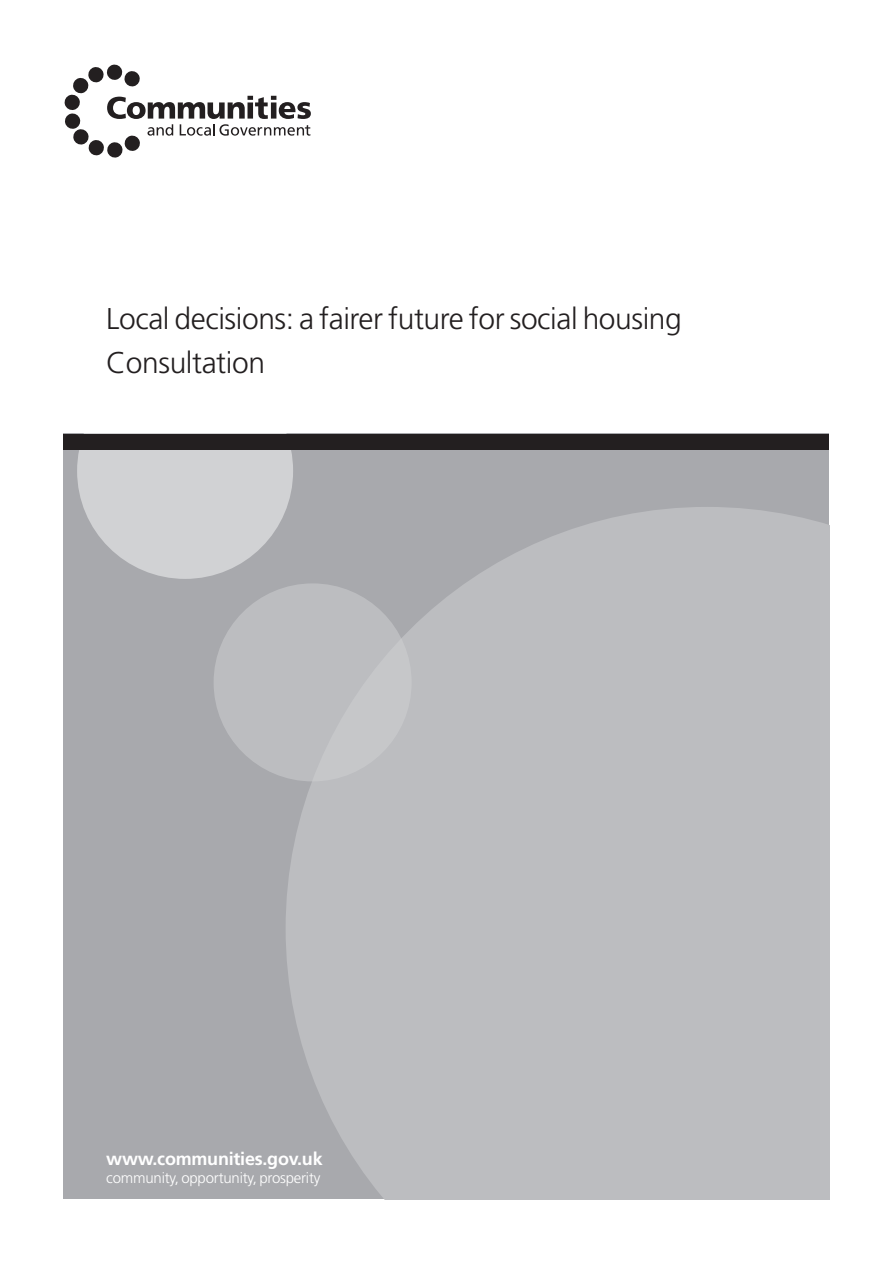
<style>
.page{position:relative;width:893px;height:1263px;background:#fff}
.page>*{position:absolute;margin:0;border:0;box-sizing:border-box;transform-origin:0 0}
.t1{font:300 30px/44.5px "Frutiger LT Std";letter-spacing:-.015em;color:#231f20}
.t2{font:700 18px "Frutiger LT Std";letter-spacing:-.015em;color:#fff}
.t3{font:300 15px "Frutiger LT Std";letter-spacing:-.015em;color:#fff}
</style>
<div class="page">
<div style="left:64px;top:434px;width:765px;height:765px;background:#a8a9ad"></div>
<svg style="left:286px;top:507px;width:543px;height:692px;background:#babbbe"></svg>
<div style="left:214px;top:583px;width:198px;height:198px;background:#bcbdc0;border-radius:50%"></div>
<svg style="left:77px;top:449px;width:216px;height:130px"></svg>
<div style="left:64px;top:434px;width:765px;height:15px;background:#231f20"></div>
<svg style="left:64px;top:64px;width:247px;height:94px"></svg>
<p class="t1" style="left:106px;top:296px;width:577px">Local decisions: a fairer future for social housing<br>Consultation</p>
<p class="t2" style="left:106px;top:1148px;width:218px">www.communities.gov.uk</p>
<p class="t3" style="left:106px;top:1169px;width:216px">community, opportunity, prosperity</p>
</div>
